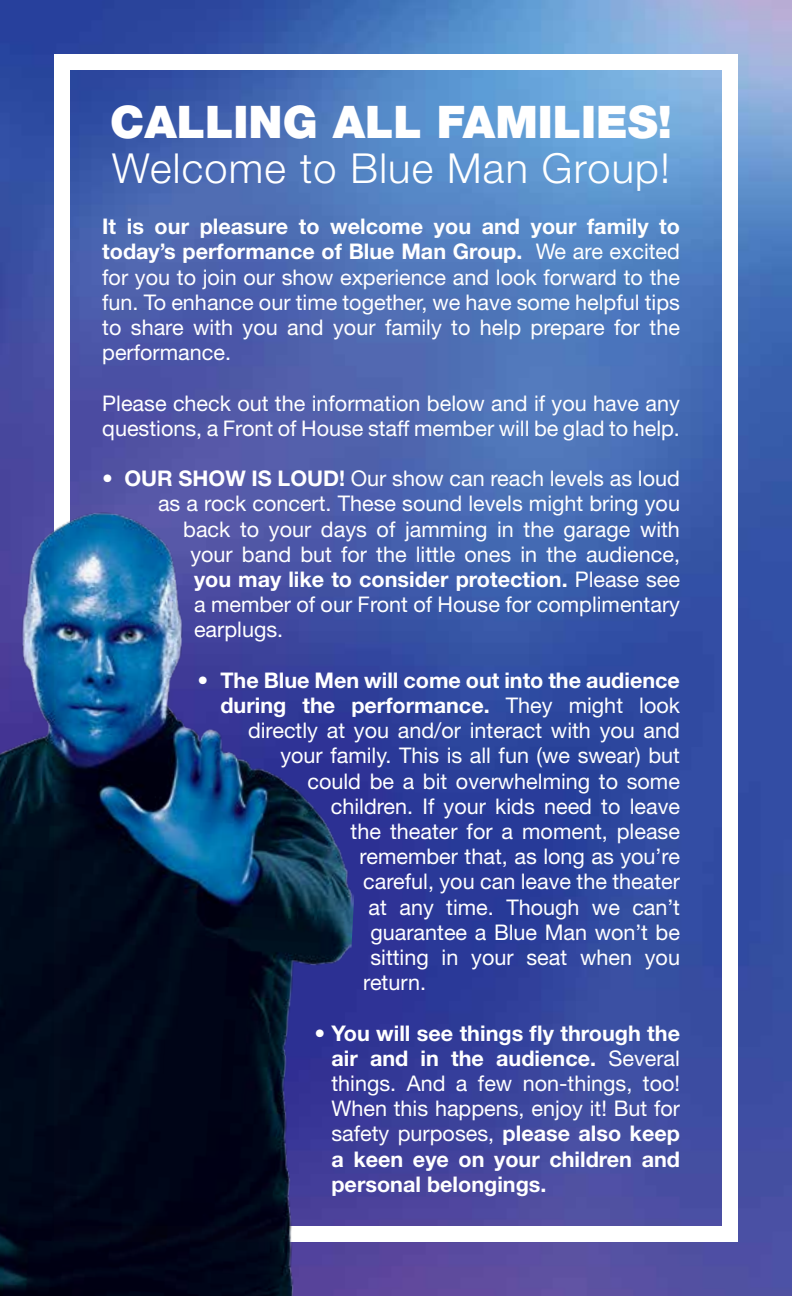
<style>
.page{position:relative;width:792px;height:1296px;background:#fff}
.page>*{position:absolute;margin:0;border:0;box-sizing:border-box;transform-origin:0 0}
.t1{font:900 45px "Helvetica Neue";color:#fff}
.t2{font:300 41.4px "Helvetica Neue";letter-spacing:.03em;color:#fff}
.t3{font:21.6px/25.2px "Helvetica Neue";color:#fff;text-align:justify}
.t4{font:700 21.6px/25.2px "Helvetica Neue";color:#fff;text-align:justify}
.s1{font-weight:700}
.s2{font-weight:400}
</style>
<div class="page">
<img style="left:0;top:0;width:792px;height:1296px">
<img style="left:0;top:501px;width:374px;height:795px">
<h1 class="t1" style="left:110px;top:95px;width:563px">CALLING ALL FAMILIES!</h1>
<h2 class="t2" style="left:112px;top:143px;width:559px">Welcome to Blue Man Group!</h2>
<p class="t3" style="left:102px;top:214px;width:579px"><span class="s1">It is our pleasure to welcome you and your family to today’s performance of Blue Man Group.</span> We are excited for you to join our show experience and look forward to the fun. To enhance our time together, we have some helpful tips to share with you and your family to help prepare for the performance.</p>
<p class="t3" style="left:102px;top:390px;width:579px">Please check out the information below and if you have any questions, a Front of House staff member will be glad to help.</p>
<p class="t3" style="left:102px;top:466px;width:579px">• <span class="s1">OUR SHOW IS LOUD!</span> Our show can reach levels as loud</p>
<p class="t3" style="left:158px;top:491px;width:524px">as a rock concert. These sound levels might bring you</p>
<p class="t3" style="left:183px;top:516px;width:498px">back to your days of jamming in the garage with</p>
<p class="t3" style="left:190px;top:541px;width:491px">your band but for the little ones in the audience,</p>
<p class="t4" style="left:194px;top:566px;width:488px">you may like to consider protection. <span class="s2">Please see</span></p>
<p class="t3" style="left:194px;top:592px;width:488px">a member of our Front of House for complimentary</p>
<p class="t3" style="left:194px;top:617px;width:91px">earplugs.</p>
<p class="t4" style="left:198px;top:667px;width:484px"><span class="s2">•</span> The Blue Men will come out into the audience</p>
<p class="t4" style="left:220px;top:692px;width:461px">during the performance. <span class="s2">They might look</span></p>
<p class="t3" style="left:248px;top:718px;width:434px">directly at you and/or interact with you and</p>
<p class="t3" style="left:280px;top:743px;width:401px">your family. This is all fun (we swear) but</p>
<p class="t3" style="left:307px;top:768px;width:374px">could be a bit overwhelming to some</p>
<p class="t3" style="left:331px;top:793px;width:351px">children. If your kids need to leave</p>
<p class="t3" style="left:351px;top:818px;width:331px">the theater for a moment, please</p>
<p class="t3" style="left:360px;top:844px;width:322px">remember that, as long as you’re</p>
<p class="t3" style="left:363px;top:869px;width:318px">careful, you can leave the theater</p>
<p class="t3" style="left:369px;top:894px;width:313px">at any time. Though we can’t</p>
<p class="t3" style="left:370px;top:919px;width:311px">guarantee a Blue Man won’t be</p>
<p class="t3" style="left:370px;top:944px;width:311px">sitting in your seat when you</p>
<p class="t3" style="left:363px;top:970px;width:64px">return.</p>
<p class="t4" style="left:331px;top:1020px;width:350px;text-indent:-17px"><span class="s2">•</span> You will see things fly through the air and in the audience. <span class="s2">Several things. And a few non-things, too!<br>When this happens, enjoy it! But for safety purposes,</span> please also keep a keen eye on your children and personal belongings.</p>
</div>
